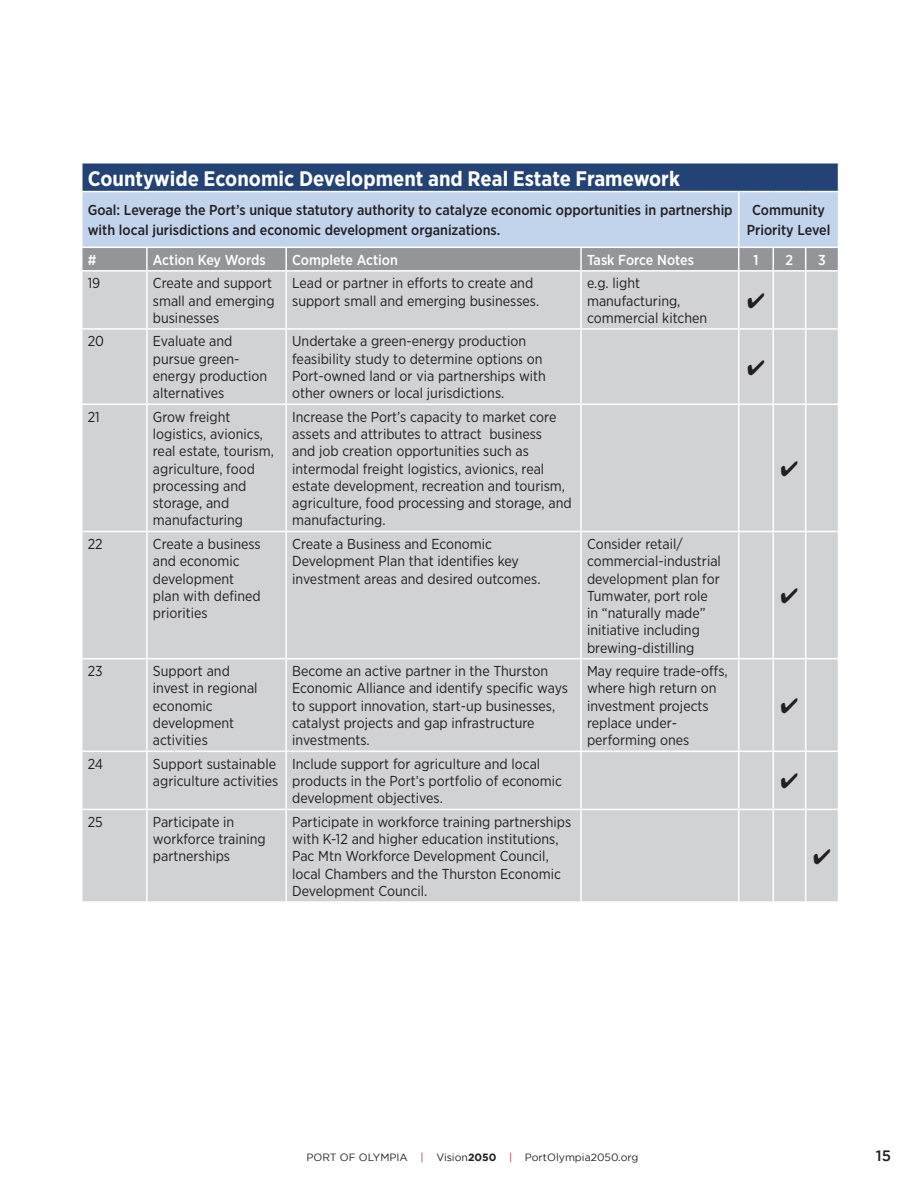
<style>
.page{position:relative;width:918px;height:1188px;background:#fff}
.page>*{position:absolute;margin:0;border:0;box-sizing:border-box;transform-origin:0 0}
.Body_less___before{font:700 21px "Gotham Narrow";color:#fff}
.t1{font:500 15px "Gotham";color:#231f20}
.Table1{font:14.4px/17.2px "Gotham Narrow";color:#231f20}
.Body{font:500 14.4px/20.1px "Gotham Narrow";color:#231f20}
.Body_less___before-2{font:500 14.4px "Gotham Narrow";color:#fff}
.t2{font:10.5px "Gotham";color:#231f20}
.s1{color:#bf2b37}
.s2{font-weight:700}
</style>
<div class="page">
<div style="left:82px;top:272px;width:756px;height:629px;background:#d1d2d4"></div>
<svg style="left:82px;top:163px;width:757px;height:107px;background:#92a3bd"></svg>
<hr style="left:146px;top:272px;width:2px;height:56px;background:#fff">
<hr style="left:285px;top:272px;width:2px;height:56px;background:#fff">
<hr style="left:580px;top:272px;width:2px;height:56px;background:#fff">
<hr style="left:738px;top:272px;width:1px;height:56px;background:#fff">
<hr style="left:773px;top:272px;width:1px;height:56px;background:#fff">
<hr style="left:805px;top:272px;width:1px;height:56px;background:#fff">
<hr style="left:81px;top:328px;width:66px;height:2px;background:#fff">
<hr style="left:147px;top:328px;width:139px;height:2px;background:#fff">
<hr style="left:146px;top:330px;width:2px;height:74px;background:#fff">
<hr style="left:286px;top:328px;width:295px;height:2px;background:#fff">
<hr style="left:285px;top:330px;width:2px;height:74px;background:#fff">
<hr style="left:581px;top:328px;width:158px;height:2px;background:#fff">
<hr style="left:580px;top:330px;width:2px;height:74px;background:#fff">
<hr style="left:739px;top:328px;width:34px;height:2px;background:#fff">
<hr style="left:738px;top:330px;width:1px;height:74px;background:#fff">
<hr style="left:773px;top:328px;width:33px;height:2px;background:#fff">
<hr style="left:773px;top:330px;width:1px;height:74px;background:#fff">
<hr style="left:806px;top:328px;width:33px;height:2px;background:#fff">
<hr style="left:805px;top:330px;width:1px;height:74px;background:#fff">
<hr style="left:81px;top:404px;width:66px;height:1px;background:#fff">
<hr style="left:147px;top:404px;width:139px;height:1px;background:#fff">
<hr style="left:146px;top:405px;width:2px;height:126px;background:#fff">
<hr style="left:286px;top:404px;width:295px;height:1px;background:#fff">
<hr style="left:285px;top:405px;width:2px;height:126px;background:#fff">
<hr style="left:581px;top:404px;width:158px;height:1px;background:#fff">
<hr style="left:580px;top:405px;width:2px;height:126px;background:#fff">
<hr style="left:739px;top:404px;width:34px;height:1px;background:#fff">
<hr style="left:738px;top:405px;width:1px;height:126px;background:#fff">
<hr style="left:773px;top:404px;width:33px;height:1px;background:#fff">
<hr style="left:773px;top:405px;width:1px;height:126px;background:#fff">
<hr style="left:806px;top:404px;width:33px;height:1px;background:#fff">
<hr style="left:805px;top:405px;width:1px;height:126px;background:#fff">
<hr style="left:81px;top:531px;width:66px;height:1px;background:#fff">
<hr style="left:147px;top:531px;width:139px;height:1px;background:#fff">
<hr style="left:146px;top:532px;width:2px;height:126px;background:#fff">
<hr style="left:286px;top:531px;width:295px;height:1px;background:#fff">
<hr style="left:285px;top:532px;width:2px;height:126px;background:#fff">
<hr style="left:581px;top:531px;width:158px;height:1px;background:#fff">
<hr style="left:580px;top:532px;width:2px;height:126px;background:#fff">
<hr style="left:739px;top:531px;width:34px;height:1px;background:#fff">
<hr style="left:738px;top:532px;width:1px;height:126px;background:#fff">
<hr style="left:773px;top:531px;width:33px;height:1px;background:#fff">
<hr style="left:773px;top:532px;width:1px;height:126px;background:#fff">
<hr style="left:806px;top:531px;width:33px;height:1px;background:#fff">
<hr style="left:805px;top:532px;width:1px;height:126px;background:#fff">
<hr style="left:81px;top:658px;width:66px;height:1px;background:#fff">
<hr style="left:147px;top:658px;width:139px;height:1px;background:#fff">
<hr style="left:146px;top:659px;width:2px;height:92px;background:#fff">
<hr style="left:286px;top:658px;width:295px;height:1px;background:#fff">
<hr style="left:285px;top:659px;width:2px;height:92px;background:#fff">
<hr style="left:581px;top:658px;width:158px;height:1px;background:#fff">
<hr style="left:580px;top:659px;width:2px;height:92px;background:#fff">
<hr style="left:739px;top:658px;width:34px;height:1px;background:#fff">
<hr style="left:738px;top:659px;width:1px;height:92px;background:#fff">
<hr style="left:773px;top:658px;width:33px;height:1px;background:#fff">
<hr style="left:773px;top:659px;width:1px;height:92px;background:#fff">
<hr style="left:806px;top:658px;width:33px;height:1px;background:#fff">
<hr style="left:805px;top:659px;width:1px;height:92px;background:#fff">
<hr style="left:81px;top:751px;width:66px;height:1px;background:#fff">
<hr style="left:147px;top:751px;width:139px;height:1px;background:#fff">
<hr style="left:146px;top:752px;width:2px;height:57px;background:#fff">
<hr style="left:286px;top:751px;width:295px;height:1px;background:#fff">
<hr style="left:285px;top:752px;width:2px;height:57px;background:#fff">
<hr style="left:581px;top:751px;width:158px;height:1px;background:#fff">
<hr style="left:580px;top:752px;width:2px;height:57px;background:#fff">
<hr style="left:739px;top:751px;width:34px;height:1px;background:#fff">
<hr style="left:738px;top:752px;width:1px;height:57px;background:#fff">
<hr style="left:773px;top:751px;width:33px;height:1px;background:#fff">
<hr style="left:773px;top:752px;width:1px;height:57px;background:#fff">
<hr style="left:806px;top:751px;width:33px;height:1px;background:#fff">
<hr style="left:805px;top:752px;width:1px;height:57px;background:#fff">
<hr style="left:81px;top:809px;width:66px;height:1px;background:#fff">
<hr style="left:147px;top:809px;width:139px;height:1px;background:#fff">
<hr style="left:146px;top:810px;width:2px;height:91px;background:#fff">
<hr style="left:286px;top:809px;width:295px;height:1px;background:#fff">
<hr style="left:285px;top:810px;width:2px;height:91px;background:#fff">
<hr style="left:581px;top:809px;width:158px;height:1px;background:#fff">
<hr style="left:580px;top:810px;width:2px;height:91px;background:#fff">
<hr style="left:739px;top:809px;width:34px;height:1px;background:#fff">
<hr style="left:738px;top:810px;width:1px;height:91px;background:#fff">
<hr style="left:773px;top:809px;width:33px;height:1px;background:#fff">
<hr style="left:773px;top:810px;width:1px;height:91px;background:#fff">
<hr style="left:806px;top:809px;width:33px;height:1px;background:#fff">
<hr style="left:805px;top:810px;width:1px;height:91px;background:#fff">
<svg style="left:748px;top:293px;width:16px;height:15px"></svg>
<svg style="left:748px;top:360px;width:16px;height:15px"></svg>
<svg style="left:781px;top:461px;width:17px;height:15px"></svg>
<svg style="left:781px;top:588px;width:17px;height:15px"></svg>
<svg style="left:781px;top:698px;width:17px;height:15px"></svg>
<svg style="left:781px;top:773px;width:17px;height:16px"></svg>
<svg style="left:814px;top:849px;width:16px;height:15px"></svg>
<p class="Body_less___before" style="left:88px;top:165px;width:594px">Countywide Economic Development and Real Estate Framework</p>
<p class="Body" style="left:88px;top:200px;width:646px">Goal: Leverage the Port’s unique statutory authority to catalyze economic opportunities in partnership with local jurisdictions and economic development organizations.</p>
<p class="Body" style="left:747px;top:200px;width:85px;text-align:center">Community<br>Priority Level</p>
<p class="Body_less___before-2" style="left:88px;top:251px;width:10px">#</p>
<p class="Body_less___before-2" style="left:153px;top:251px;width:114px">Action Key Words</p>
<p class="Body_less___before-2" style="left:292px;top:251px;width:107px">Complete Action</p>
<p class="Body_less___before-2" style="left:587px;top:251px;width:108px">Task Force Notes</p>
<p class="Body_less___before-2" style="left:753px;top:251px;width:7px">1</p>
<p class="Body_less___before-2" style="left:786px;top:251px;width:9px">2</p>
<p class="Body_less___before-2" style="left:818px;top:251px;width:9px">3</p>
<p class="Table1" style="left:88px;top:274px;width:14px">19</p>
<p class="Table1" style="left:153px;top:274px;width:123px">Create and support small and emerging businesses</p>
<p class="Table1" style="left:292px;top:274px;width:249px">Lead or partner in efforts to create and support small and emerging businesses.</p>
<p class="Table1" style="left:587px;top:274px;width:122px">e.g. light manufacturing, commercial kitchen</p>
<p class="Table1" style="left:88px;top:332px;width:18px">20</p>
<p class="Table1" style="left:153px;top:332px;width:116px">Evaluate and pursue green&shy;energy production alternatives</p>
<p class="Table1" style="left:292px;top:332px;width:255px">Undertake a green-energy production feasibility study to determine options on Port-owned land or via partnerships with other owners or local jurisdictions.</p>
<p class="Table1" style="left:88px;top:408px;width:14px">21</p>
<p class="Table1" style="left:153px;top:408px;width:123px">Grow freight logistics, avionics, real estate, tourism, agriculture, food processing and storage, and manufacturing</p>
<p class="Table1" style="left:292px;top:408px;width:281px">Increase the Port’s capacity to market core assets and attributes to attract business<br>and job creation opportunities such as intermodal freight logistics, avionics, real estate development, recreation and tourism, agriculture, food processing and storage, and manufacturing.</p>
<p class="Table1" style="left:88px;top:535px;width:16px">22</p>
<p class="Table1" style="left:153px;top:535px;width:109px">Create a business and economic development plan with defined priorities</p>
<p class="Table1" style="left:292px;top:535px;width:250px">Create a Business and Economic<br>Development Plan that identifies key investment areas and desired outcomes.</p>
<p class="Table1" style="left:587px;top:535px;width:135px">Consider retail/ commercial-industrial development plan for<br>Tumwater, port role in “naturally made” initiative including brewing-distilling</p>
<p class="Table1" style="left:88px;top:662px;width:17px">23</p>
<p class="Table1" style="left:153px;top:662px;width:106px">Support and invest in regional economic development activities</p>
<p class="Table1" style="left:292px;top:662px;width:277px">Become an active partner in the Thurston Economic Alliance and identify specific ways to support innovation, start-up businesses, catalyst projects and gap infrastructure investments.</p>
<p class="Table1" style="left:587px;top:662px;width:142px">May require trade-offs, where high return on investment projects replace under&shy;performing ones</p>
<p class="Table1" style="left:88px;top:755px;width:17px">24</p>
<p class="Table1" style="left:153px;top:755px;width:127px">Support sustainable agriculture activities</p>
<p class="Table1" style="left:292px;top:755px;width:271px">Include support for agriculture and local products in the Port’s portfolio of economic development objectives.</p>
<p class="Table1" style="left:88px;top:813px;width:17px">25</p>
<p class="Table1" style="left:153px;top:813px;width:114px">Participate in workforce training partnerships</p>
<p class="Table1" style="left:292px;top:813px;width:281px">Participate in workforce training partnerships with K-12 and higher education institutions, Pac Mtn Workforce Development Council, local Chambers and the Thurston Economic Development Council.</p>
<p class="t2" style="left:307px;top:1151px;width:333px">PORT OF OLYMPIA <span class="s1">|</span> Vision<span class="s2">2050</span> <span class="s1">|</span> PortOlympia2050.org</p>
<p class="t1" style="left:876px;top:1147px;width:17px">15</p>
</div>
